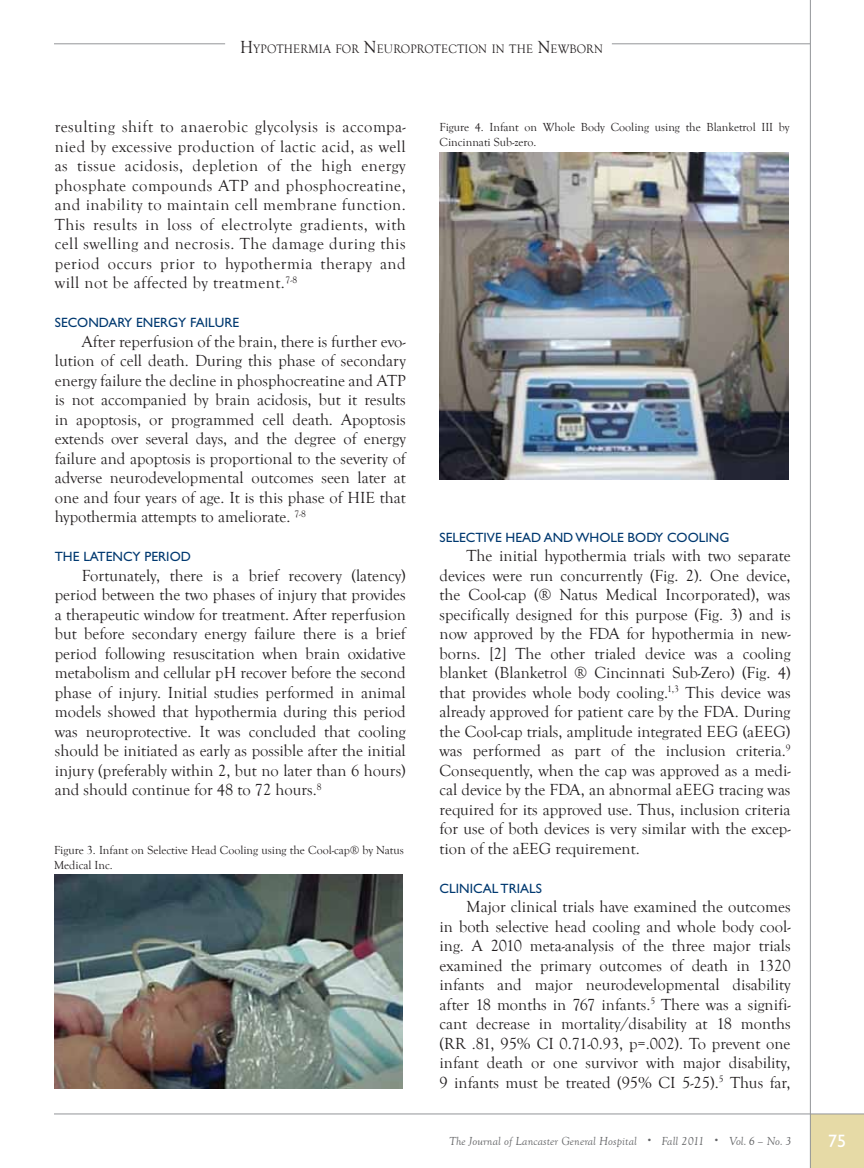
<style>
.page{position:relative;width:864px;height:1168px;background:#fff}
.page>*{position:absolute;margin:0;border:0;box-sizing:border-box;transform-origin:0 0}
.t1{font:18px "Gill Sans Std";color:#fff}
.t2{font:16.5px/19.5px "Goudy Old Style T";color:#231f20;text-align:justify}
.t3{font:13.5px "Gill Sans Std";color:#003970}
.t4{font:12.6px "Goudy Old Style T";letter-spacing:.015em;color:#231f20;scale:.95 1}
.t5{font:12px/15px "Goudy Old Style T";color:#231f20}
.t6{font:italic 12px "Goudy Old Style T";letter-spacing:.01em;color:#636466}
.s1{font-size:18px}
.s2{font-size:9px}
</style>
<div class="page">
<div style="left:810px;top:1113px;width:54px;height:55px;background:#e6daa6"></div>
<hr style="left:54px;top:1113px;width:810px;height:1px;background:#939598">
<hr style="left:810px;top:0;width:1px;height:1168px;background:#939598">
<hr style="left:612px;top:43px;width:198px;height:1px;background:#939598">
<hr style="left:54px;top:43px;width:171px;height:1px;background:#939598">
<img style="left:54px;top:874px;width:349px;height:214px">
<img style="left:440px;top:152px;width:348px;height:328px">
<p class="t4" style="left:240px;top:42px;width:384px"><span class="s1">H</span>YPOTHERMIA FOR <span class="s1">N</span>EUROPROTECTION IN THE <span class="s1">N</span>EWBORN</p>
<p class="t2" style="left:55px;top:117px;width:353px">resulting shift to anaerobic glycolysis is accompa&shy;nied by excessive production of lactic acid, as well as tissue acidosis, depletion of the high energy phosphate compounds ATP and phosphocreatine, and inability to maintain cell membrane function.<br>This results in loss of electrolyte gradients, with cell swelling and necrosis. The damage during this period occurs prior to hypothermia therapy and will not be affected by treatment.<sup>7-8</sup></p>
<p class="t3" style="left:55px;top:315px;width:186px">SECONDARY ENERGY FAILURE</p>
<p class="t2" style="left:55px;top:332px;width:353px;text-indent:27px">After reperfusion of the brain, there is further evo&shy;lution of cell death. During this phase of secondary energy failure the decline in phosphocreatine and ATP is not accompanied by brain acidosis, but it results in apoptosis, or programmed cell death. Apoptosis extends over several days, and the degree of energy failure and apoptosis is proportional to the severity of adverse neurodevelopmental outcomes seen later at one and four years of age. It is this phase of HIE that hypothermia attempts to ameliorate. <sup>7-8</sup></p>
<p class="t3" style="left:55px;top:549px;width:138px">THE LATENCY PERIOD</p>
<p class="t2" style="left:55px;top:566px;width:353px;text-indent:27px">Fortunately, there is a brief recovery (latency) period between the two phases of injury that provides a therapeutic window for treatment. After reperfusion but before secondary energy failure there is a brief period following resuscitation when brain oxidative metabolism and cellular pH recover before the second phase of injury. Initial studies performed in animal models showed that hypothermia during this period was neuroprotective. It was concluded that cooling should be initiated as early as possible after the initial injury (preferably within 2, but no later than 6 hours) and should continue for 48 to 72 hours.<sup>8</sup></p>
<p class="t5" style="left:54px;top:843px;width:351px">Figure 3. Infant on Selective Head Cooling using the Cool-cap® by Natus<br>Medical Inc.</p>
<p class="t5" style="left:440px;top:120px;width:351px">Figure 4. Infant on Whole Body Cooling using the Blanketrol III by<br>Cincinnati Sub-zero.</p>
<p class="t3" style="left:440px;top:529px;width:290px">SELECTIVE HEAD AND WHOLE BODY COOLING</p>
<p class="t2" style="left:440px;top:546px;width:353px;text-indent:27px">The initial hypothermia trials with two separate devices were run concurrently (Fig. 2). One device, the Cool-cap (® Natus Medical Incorporated), was specifically designed for this purpose (Fig. 3) and is now approved by the FDA for hypothermia in new&shy;borns. [2] The other trialed device was a cooling blanket (Blanketrol ® Cincinnati Sub-Zero) (Fig. 4) that provides whole body cooling.<sup>1,3</sup> This device was already approved for patient care by the FDA. During the Cool-cap trials, amplitude integrated EEG (aEEG) was performed as part of the inclusion criteria.<sup>9<br></sup>Consequently, when the cap was approved as a medi&shy;cal device by the FDA, an abnormal aEEG tracing was required for its approved use. Thus, inclusion criteria for use of both devices is very similar with the excep&shy;tion of the aEEG requirement.</p>
<p class="t3" style="left:440px;top:880px;width:104px">CLINICAL TRIALS</p>
<p class="t2" style="left:440px;top:897px;width:353px;text-indent:27px">Major clinical trials have examined the outcomes in both selective head cooling and whole body cool&shy;ing. A 2010 meta-analysis of the three major trials examined the primary outcomes of death in 1320 infants and major neurodevelopmental disability after 18 months in 767 infants.<sup>5</sup> There was a signifi&shy;cant decrease in mortality/disability at 18 months (RR .81, 95% CI 0.71-0.93, p=.002). To prevent one infant death or one survivor with major disability, 9 infants must be treated (95% CI 5-25).<sup>5</sup> Thus far,</p>
<p class="t6" style="left:449px;top:1134px;width:344px">The Journal of Lancaster General Hospital <span class="s2">•</span> Fall 2011 <span class="s2">•</span> Vol. 6 – No. 3</p>
<p class="t1" style="left:828px;top:1130px;width:19px">75</p>
</div>
